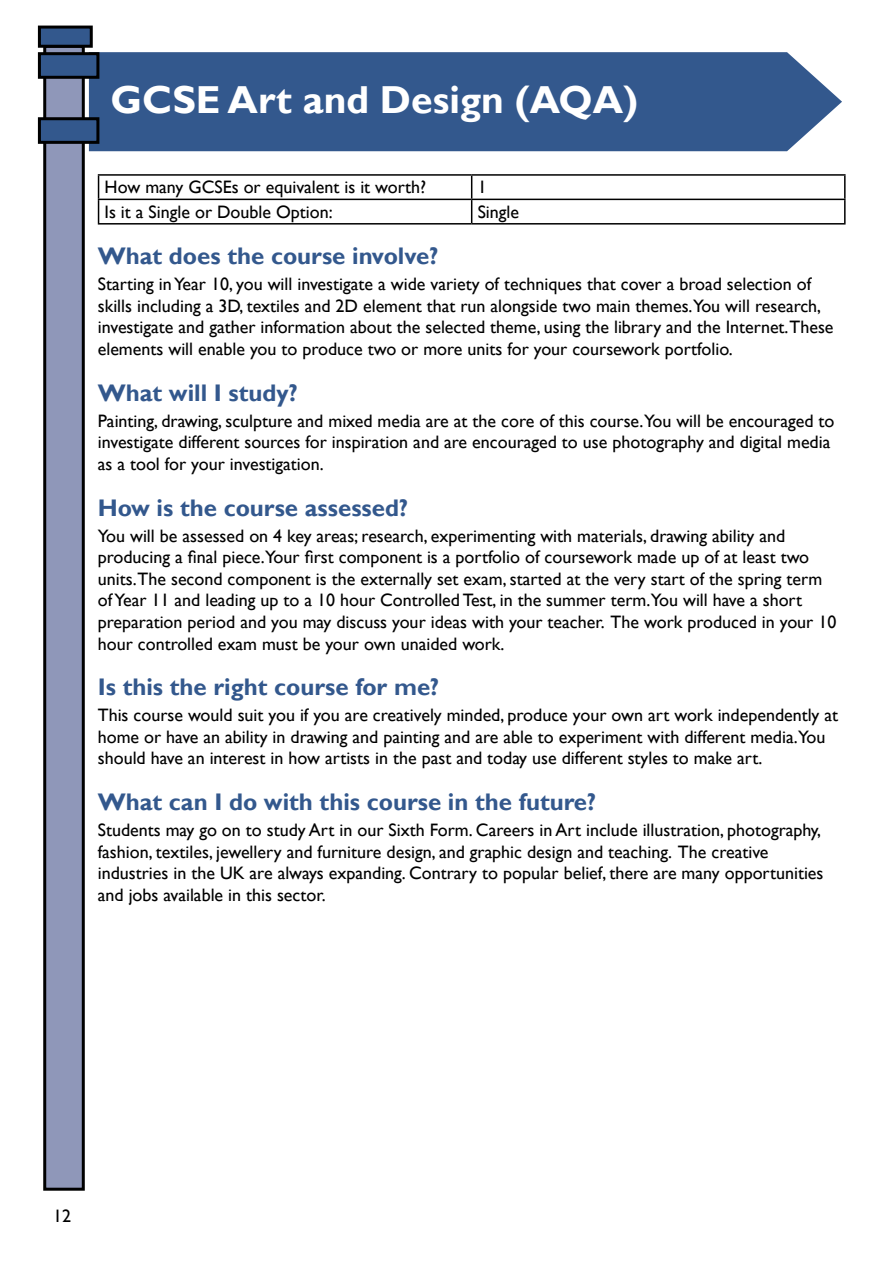
<style>
.page{position:relative;width:893px;height:1263px;background:#fff}
.page>*{position:absolute;margin:0;border:0;box-sizing:border-box;transform-origin:0 0}
.t1{font:700 39px "Gill Sans";color:#fff}
.t2{font:700 24px "Gill Sans";color:#33588d}
.t3{font:18px/21.6px "Gill Sans";color:#000}
</style>
<div class="page">
<div style="left:88px;top:52px;width:754px;height:100px;background:#33588d"></div>
<div style="left:45px;top:46px;width:38px;height:1143px;background:#8f97b9"></div>
<div style="left:43px;top:45px;width:42px;height:1146px;border:3px solid #000"></div>
<div style="left:39px;top:54px;width:59px;height:23px;background:#33588d"></div>
<div style="left:38px;top:52px;width:61px;height:27px;border:3px solid #000"></div>
<div style="left:39px;top:119px;width:59px;height:23px;background:#33588d"></div>
<div style="left:38px;top:117px;width:61px;height:27px;border:3px solid #000"></div>
<div style="left:39px;top:27px;width:52px;height:19px;background:#33588d"></div>
<div style="left:38px;top:26px;width:55px;height:22px;border:3px solid #000"></div>
<hr style="left:98px;top:174px;width:374px;height:2px;background:#000">
<hr style="left:472px;top:174px;width:374px;height:2px;background:#000">
<hr style="left:844px;top:176px;width:2px;height:23px;background:#000">
<hr style="left:98px;top:199px;width:374px;height:1px;background:#000">
<svg style="left:98px;top:176px;width:1px;height:47px"></svg>
<hr style="left:472px;top:199px;width:374px;height:1px;background:#000">
<svg style="left:471px;top:176px;width:1px;height:47px"></svg>
<hr style="left:844px;top:200px;width:2px;height:23px;background:#000">
<hr style="left:98px;top:223px;width:374px;height:2px;background:#000">
<hr style="left:472px;top:223px;width:374px;height:2px;background:#000">
<h1 class="t1" style="left:111px;top:77px;width:529px">GCSE Art and Design (AQA)</h1>
<p class="t3" style="left:105px;top:177px;width:323px">How many GCSEs or equivalent is it worth?</p>
<p class="t3" style="left:478px;top:177px;width:10px">1</p>
<p class="t3" style="left:105px;top:201px;width:230px">Is it a Single or Double Option:</p>
<p class="t3" style="left:478px;top:201px;width:43px">Single</p>
<h2 class="t2" style="left:98px;top:242px;width:342px">What does the course involve?</h2>
<p class="t3" style="left:98px;top:274px;width:737px">Starting in Year 10, you will investigate a wide variety of techniques that cover a broad selection of skills including a 3D, textiles and 2D element that run alongside two main themes.You will research, investigate and gather information about the selected theme, using the library and the Internet.These elements will enable you to produce two or more units for your coursework portfolio.</p>
<h2 class="t2" style="left:98px;top:378px;width:201px">What will I study?</h2>
<p class="t3" style="left:98px;top:410px;width:738px">Painting, drawing, sculpture and mixed media are at the core of this course.You will be encouraged to investigate different sources for inspiration and are encouraged to use photography and digital media as a tool for your investigation.</p>
<h2 class="t2" style="left:98px;top:493px;width:312px">How is the course assessed?</h2>
<p class="t3" style="left:98px;top:525px;width:740px">You will be assessed on 4 key areas; research, experimenting with materials, drawing ability and producing a final piece.Your first component is a portfolio of coursework made up of at least two units.The second component is the externally set exam, started at the very start of the spring term of Year 11 and leading up to a 10 hour Controlled Test, in the summer term.You will have a short preparation period and you may discuss your ideas with your teacher. The work produced in your 10 hour controlled exam must be your own unaided work.</p>
<h2 class="t2" style="left:98px;top:673px;width:343px">Is this the right course for me?</h2>
<p class="t3" style="left:98px;top:705px;width:742px">This course would suit you if you are creatively minded, produce your own art work independently at home or have an ability in drawing and painting and are able to experiment with different media.You should have an interest in how artists in the past and today use different styles to make art.</p>
<h2 class="t2" style="left:98px;top:788px;width:500px">What can I do with this course in the future?</h2>
<p class="t3" style="left:98px;top:820px;width:727px">Students may go on to study Art in our Sixth Form. Careers in Art include illustration, photography, fashion, textiles, jewellery and furniture design, and graphic design and teaching. The creative industries in the UK are always expanding. Contrary to popular belief, there are many opportunities and jobs available in this sector.</p>
<p class="t3" style="left:53px;top:1206px;width:19px">12</p>
</div>
